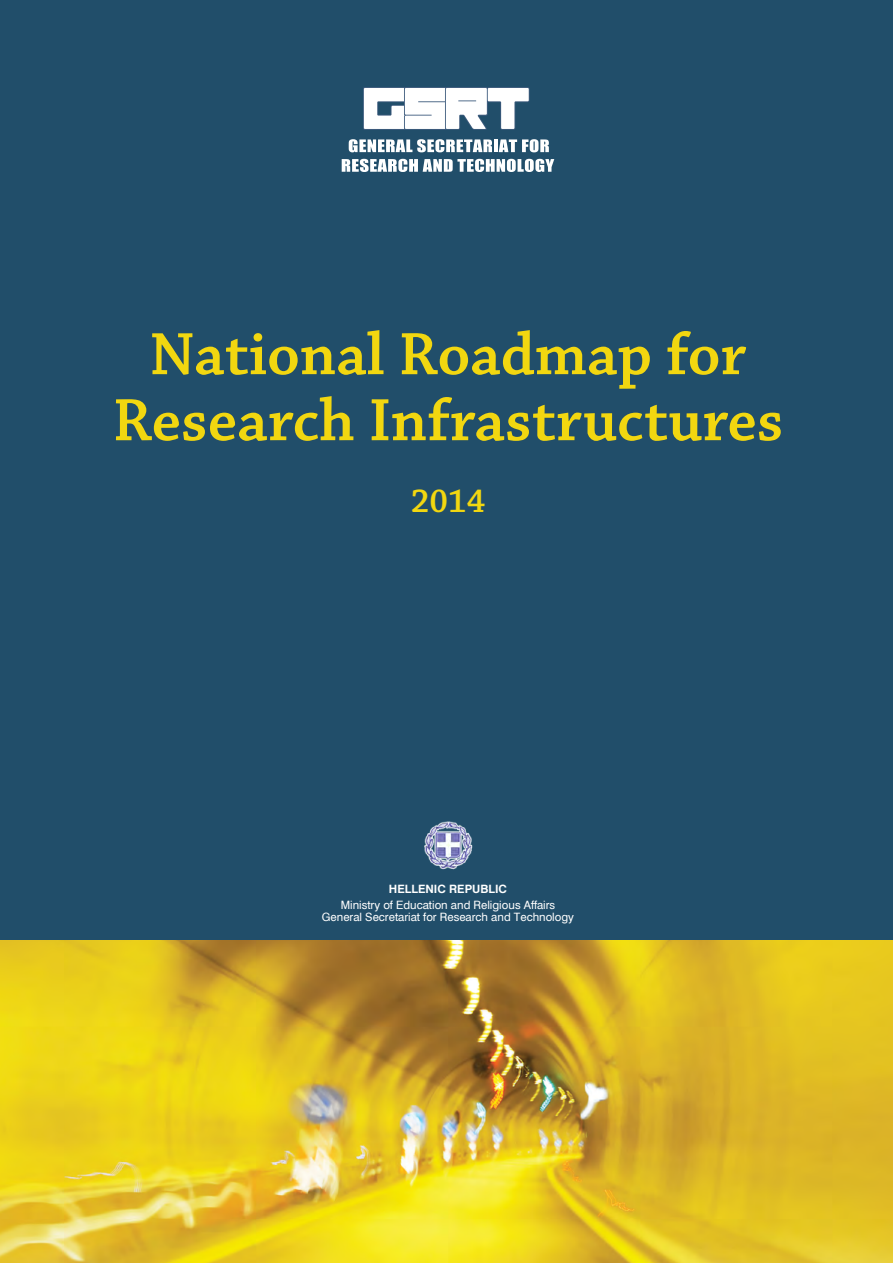
<style>
.page{position:relative;width:893px;height:1263px;background:#fff}
.page>*{position:absolute;margin:0;border:0;box-sizing:border-box;transform-origin:0 0}
.t1{font:600 63px/66px "Chaparral Pro";color:#f2d710;text-align:center}
.t2{font:600 34.5px "Chaparral Pro";color:#f2d710}
.t3{font:11.25px/12.9px "Mg Helvetica";color:#fff;text-align:center}
.t4{font:700 11.25px "Mg Helvetica";color:#fff}
</style>
<div class="page">
<img style="left:0;top:939px;width:893px;height:324px">
<div style="left:0;top:0;width:893px;height:939px;background:#214e6a"></div>
<svg style="left:349px;top:139px;width:143px;height:13px"></svg>
<hr style="left:494px;top:139px;width:4px;height:13px;background:#fff">
<svg style="left:499px;top:139px;width:50px;height:13px"></svg>
<svg style="left:342px;top:159px;width:212px;height:13px"></svg>
<div style="left:487px;top:87px;width:43px;height:15px;background:#335676;border-radius:2px"></div>
<div style="left:363px;top:87px;width:15px;height:43px;background:#536e8c;border-radius:2px"></div>
<svg style="left:364px;top:87px;width:165px;height:43px"></svg>
<img style="left:424px;top:821px;width:49px;height:49px">
<h1 class="t1" style="left:113px;top:323px;width:672px">National Roadmap for<br>Research Infrastructures</h1>
<h2 class="t2" style="left:411px;top:481px;width:76px">2014</h2>
<p class="t4" style="left:389px;top:882px;width:120px">HELLENIC REPUBLIC</p>
<p class="t3" style="left:322px;top:898px;width:254px">Ministry of Education and Religious Affairs<br>General Secretariat for Research and Technology</p>
</div>
